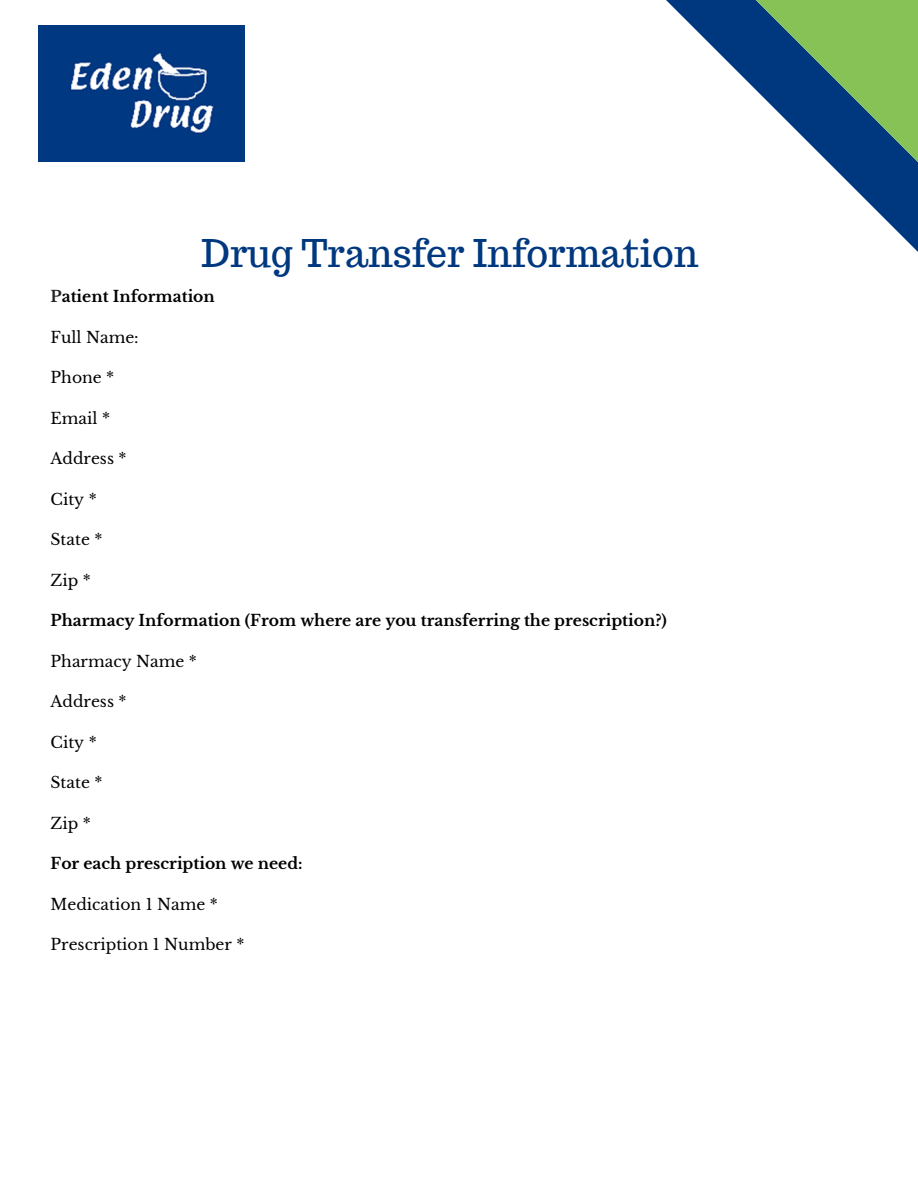
<style>
.page{position:relative;width:918px;height:1188px;background:#fff}
.page>*{position:absolute;margin:0;border:0;box-sizing:border-box;transform-origin:0 0}
.t1{font:37.35px "Trocchi";color:#003880}
.t2{font:15.6px "Libre Baskerville";color:#000}
.t3{font:700 15.6px "Libre Baskerville";color:#000}
.s1{color:#222}
</style>
<div class="page">
<svg style="left:673px;top:0;width:245px;height:247px"></svg>
<img style="left:38px;top:26px;width:206px;height:136px">
<h1 class="t1" style="left:202px;top:229px;width:498px">Drug Transfer Information</h1>
<p class="t3" style="left:51px;top:287px;width:166px"><span class="s1">P</span>atient Information</p>
<p class="t2" style="left:51px;top:327px;width:90px">Full Name:</p>
<p class="t2" style="left:51px;top:368px;width:65px">Phone *</p>
<p class="t2" style="left:51px;top:408px;width:61px">Email *</p>
<p class="t2" style="left:51px;top:449px;width:77px">Address *</p>
<p class="t2" style="left:51px;top:489px;width:48px">City *</p>
<p class="t2" style="left:51px;top:530px;width:53px">State *</p>
<p class="t2" style="left:51px;top:570px;width:42px">Zip *</p>
<p class="t3" style="left:51px;top:611px;width:618px">Pharmacy Information (From where are you transferring the prescription?)</p>
<p class="t2" style="left:51px;top:651px;width:148px">Pharmacy Name *</p>
<p class="t2" style="left:51px;top:692px;width:77px">Address *</p>
<p class="t2" style="left:51px;top:732px;width:48px">City *</p>
<p class="t2" style="left:51px;top:773px;width:53px">State *</p>
<p class="t2" style="left:51px;top:813px;width:42px">Zip *</p>
<p class="t3" style="left:51px;top:854px;width:253px">For each prescription we need:</p>
<p class="t2" style="left:51px;top:894px;width:169px">Medication 1 Name *</p>
<p class="t2" style="left:51px;top:935px;width:195px">Prescription 1 Number *</p>
</div>
